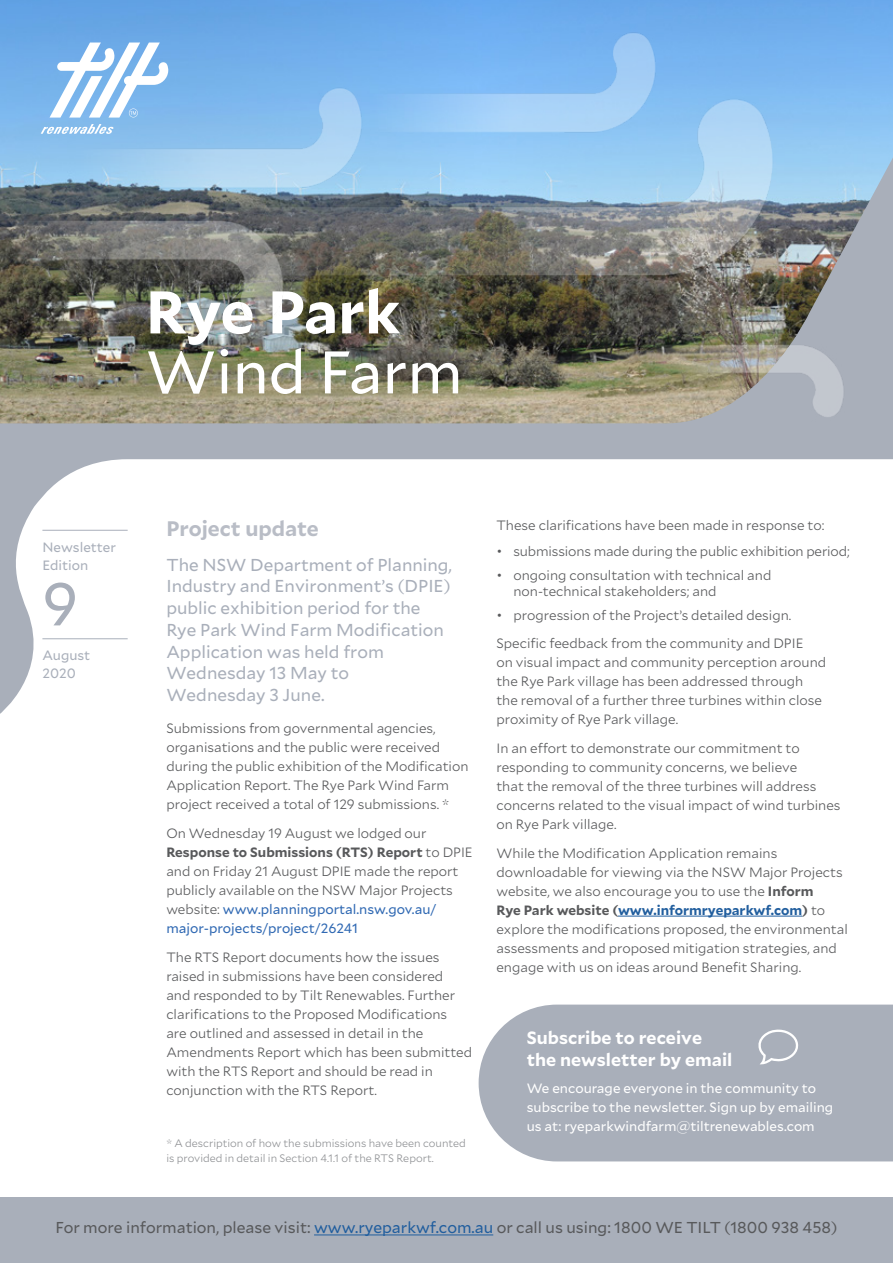
<style>
.page{position:relative;width:893px;height:1263px;background:#fff}
.page>*{position:absolute;margin:0;border:0;box-sizing:border-box;transform-origin:0 0}
.t1{font:60px "Mallory";color:#fff}
.t2{font:700 60px "Mallory";color:#fff}
.t3{font:60px "Mallory";color:#a9afba}
.t4{font:700 21px "Mallory";color:#b9bdc6}
.t5{font:700 17.7px/21.8px "Mallory";color:#fff}
.t6{font:17.25px/21.8px "Mallory";color:#a9afba}
.t7{font:15.75px "Mallory";color:#58595b}
.t8{font:300 13.5px/19px "Mallory";color:#58595b}
.t9{font:13.5px/19px "Mallory";color:#fff}
.t10{font:13.5px/18px "Mallory";color:#a9afba}
.t11{font:300 10.8px/15px "Mallory";color:#8f9194}
.s1{font-weight:700}
.s2{font-weight:400;color:#3069b3}
.s3{font-weight:700;color:#215e9e}
.s4{color:#215e9e}
</style>
<div class="page">
<svg style="left:0;top:157px;width:893px;height:557px"></svg>
<hr style="left:42px;top:530px;width:86px;height:1px;background:#a9afba">
<hr style="left:42px;top:638px;width:86px;height:1px;background:#a9afba">
<hr style="left:618px;top:916px;width:184px;height:1px;background:#215e9e">
<div style="left:0;top:1197px;width:893px;height:66px;background:#a9afba"></div>
<hr style="left:314px;top:1234px;width:179px;height:1px;background:#215e9e">
<div style="left:479px;top:1004px;width:414px;height:157px;background:#a9afba"></div>
<svg style="left:757px;top:1029px;width:42px;height:35px"></svg>
<img style="left:0;top:0;width:892px;height:510px">
<h1 class="t2" style="left:146px;top:267px;width:256px">Rye Park</h1>
<h1 class="t1" style="left:146px;top:329px;width:318px">Wind Farm</h1>
<p class="t10" style="left:42px;top:537px;width:75px">Newsletter<br>Edition</p>
<h1 class="t3" style="left:42px;top:561px;width:37px">9</h1>
<p class="t10" style="left:42px;top:646px;width:49px">August<br>2020</p>
<h2 class="t4" style="left:166px;top:513px;width:154px">Project update</h2>
<p class="t6" style="left:166px;top:553px;width:287px">The NSW Department of Planning,<br>Industry and Environment’s (DPIE) public exhibition period for the<br>Rye Park Wind Farm Modification<br>Application was held from<br>Wednesday 13 May to<br>Wednesday 3 June.</p>
<p class="t8" style="left:166px;top:718px;width:304px">Submissions from governmental agencies, organisations and the public were received during the public exhibition of the Modification Application Report. The Rye Park Wind Farm project received a total of 129 submissions. *</p>
<p class="t8" style="left:166px;top:823px;width:308px">On Wednesday 19 August we lodged our <span class="s1">Response to Submissions (RTS) Report</span> to DPIE and on Friday 21 August DPIE made the report publicly available on the NSW Major Projects website: <span class="s2">www.planningportal.nsw.gov.au/ major-projects/project/26241</span></p>
<p class="t8" style="left:166px;top:947px;width:307px">The RTS Report documents how the issues raised in submissions have been considered<br>and responded to by Tilt Renewables. Further clarifications to the Proposed Modifications<br>are outlined and assessed in detail in the Amendments Report which has been submitted with the RTS Report and should be read in conjunction with the RTS Report.</p>
<p class="t11" style="left:166px;top:1135px;width:301px">* A description of how the submissions have been counted is provided in detail in Section 4.1.1 of the RTS Report.</p>
<p class="t8" style="left:496px;top:515px;width:329px">These clarifications have been made in response to:</p>
<p class="t8" style="left:496px;top:541px;width:355px">• submissions made during the public exhibition period;</p>
<p class="t8" style="left:513px;top:567px;width:259px;line-height:15.8px;text-indent:-17px">• ongoing consultation with technical and non-technical stakeholders; and</p>
<p class="t8" style="left:496px;top:601px;width:308px;line-height:27.6px">• progression of the Project’s detailed design.<br>Specific feedback from the community and DPIE</p>
<p class="t8" style="left:496px;top:652px;width:331px">on visual impact and community perception around the Rye Park village has been addressed through the removal of a further three turbines within close proximity of Rye Park village.</p>
<p class="t8" style="left:496px;top:737px;width:346px">In an effort to demonstrate our commitment to responding to community concerns, we believe<br>that the removal of the three turbines will address concerns related to the visual impact of wind turbines on Rye Park village.</p>
<p class="t8" style="left:496px;top:843px;width:353px">While the Modification Application remains downloadable for viewing via the NSW Major Projects website, we also encourage you to use the <span class="s1">Inform<br>Rye Park website (</span><span class="s3">www.informryeparkwf.com</span><span class="s1">)</span> to explore the modifications proposed, the environmental assessments and proposed mitigation strategies, and engage with us on ideas around Benefit Sharing.</p>
<h3 class="t5" style="left:527px;top:1025px;width:207px">Subscribe to receive the newsletter by email</h3>
<p class="t9" style="left:527px;top:1078px;width:308px">We encourage everyone in the community to subscribe to the newsletter. Sign up by emailing us at: ryeparkwindfarm@tiltrenewables.com</p>
<p class="t7" style="left:56px;top:1216px;width:783px">For more information, please visit: <span class="s4">www.ryeparkwf.com.au</span> or call us using: 1800 WE TILT (1800 938 458)</p>
</div>
